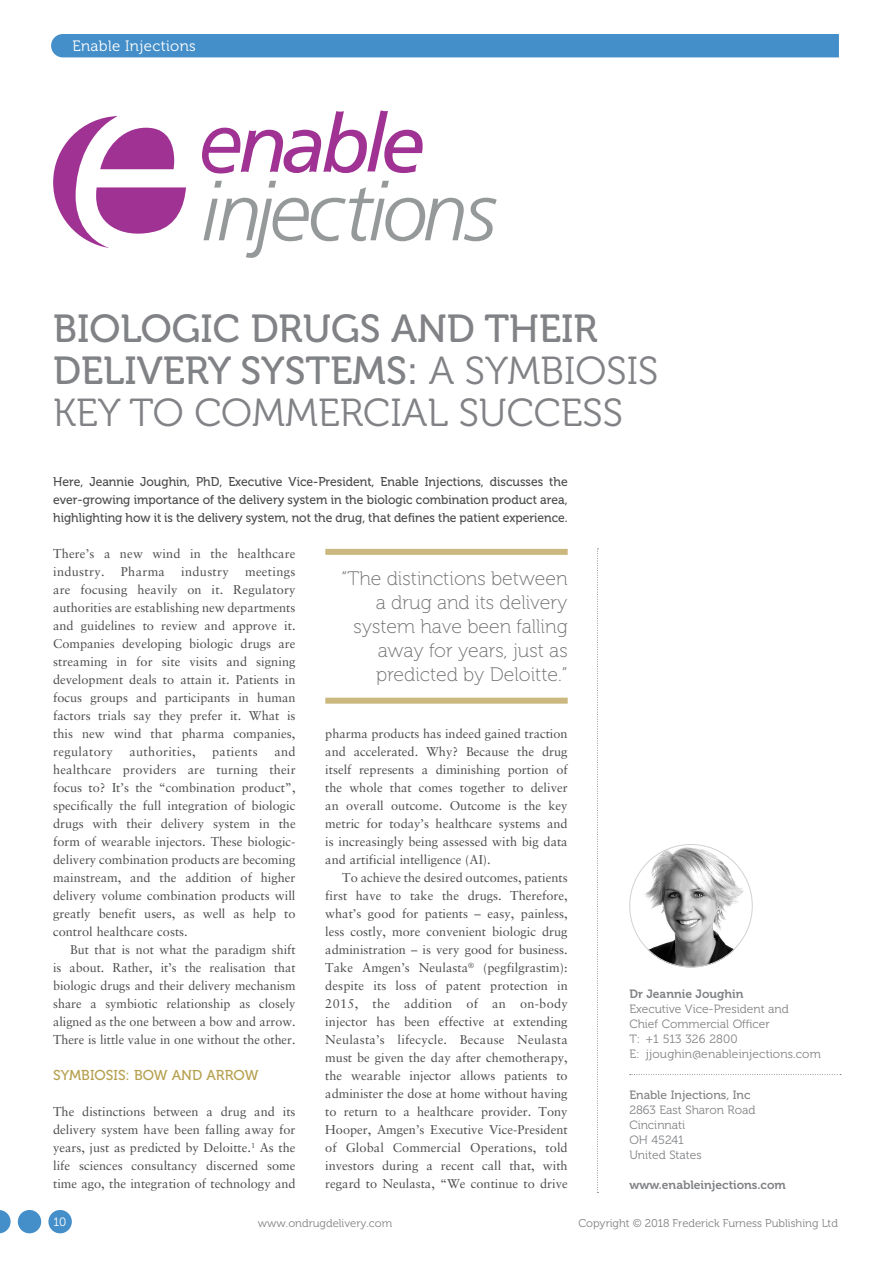
<style>
.page{position:relative;width:893px;height:1263px;background:#fff}
.page>*{position:absolute;margin:0;border:0;box-sizing:border-box;transform-origin:0 0}
.MF_Title{font:39px/42px "Museo 500";color:#808285}
.MF_pullquote{font:19.5px/24px "Museo 100";color:#6c6d70;text-align:right}
.t1{font:15px "Museo 300";letter-spacing:.025em;color:#fff}
.MF_Xhead{font:14.25px "Museo 500";color:#b6a04f}
.MF_body_no_indent{font:12.75px/18px "Sabon LT Std";color:#4b4c4d;text-align:justify}
.MF_body{font:12.75px/18px "Sabon LT Std";color:#4b4c4d;text-align:justify}
.MF_standfirst{font:12.75px/18px "Museo 500";color:#4b4c4d;text-align:justify;scale:.95 1}
.MF_body_no_indent-2{font:12.75px "Sabon LT Std";letter-spacing:.025em;color:#4b4c4d}
.MF_author_box_body_U{font:12px/15px "Museo 300";color:#808285}
.MF_author_box_body_B{font:12px/15px "Museo 500";color:#808285}
.MF_author_box_body_B-2{font:12px "Museo 300";color:#808285}
.MF_author_box_body_B-3{font:12px "Museo 700";color:#808285}
.t2{font:12px "Museo 300";color:#fff}
.t3{font:11.25px "Museo 300";color:#808285}
.s1{font-family:"Museo 300"}
.s2{font-family:"Museo 700"}
</style>
<div class="page">
<div style="left:51px;top:34px;width:788px;height:23px;background:#448fc9"></div>
<svg style="left:597px;top:549px;width:1px;height:644px"></svg>
<div style="left:325px;top:549px;width:243px;height:6px;background:#cab87e"></div>
<div style="left:325px;top:698px;width:243px;height:6px;background:#cab87e"></div>
<svg style="left:630px;top:1074px;width:211px;height:1px"></svg>
<img style="left:633px;top:844px;width:115px;height:123px">
<svg style="left:203px;top:181px;width:294px;height:77px"></svg>
<svg style="left:53px;top:116px;width:133px;height:132px"></svg>
<svg style="left:202px;top:111px;width:221px;height:62px"></svg>
<div style="left:48px;top:1210px;width:24px;height:23px;background:#448fc9;border-radius:50%"></div>
<div style="left:18px;top:1210px;width:23px;height:23px;background:#448fc9;border-radius:50%"></div>
<svg style="left:0;top:1210px;width:11px;height:23px"></svg>
<p class="t1" style="left:72px;top:37px;width:125px">Enable Injections</p>
<p class="MF_Title" style="left:53px;top:308px;width:607px">BIOLOGIC DRUGS AND THEIR<br>DELIVERY SYSTEMS: <span class="s1">A SYMBIOSIS<br>KEY TO COMMERCIAL SUCCESS</span></p>
<p class="MF_standfirst" style="left:53px;top:473px;width:543px">Here, Jeannie Joughin, PhD, Executive Vice-President, Enable Injections, discusses the ever-growing importance of the delivery system in the biologic combination product area, highlighting how it is the delivery system, not the drug, that defines the patient experience.</p>
<p class="MF_body_no_indent" style="left:53px;top:544px;width:244px">There’s a new wind in the healthcare industry.</p>
<p class="MF_body_no_indent" style="left:121px;top:562px;width:46px">Pharma</p>
<p class="MF_body_no_indent-2" style="left:181px;top:564px;width:49px">industry</p>
<p class="MF_body_no_indent" style="left:53px;top:562px;width:244px;text-indent:192px">meetings are focusing heavily on it. Regulatory authorities are establishing new departments and guidelines to review and approve it.<br>Companies developing biologic drugs are streaming in for site visits and signing development deals to attain it. Patients in focus groups and participants in human factors trials say they prefer it. What is this new wind that pharma companies, regulatory</p>
<p class="MF_body_no_indent" style="left:53px;top:742px;width:244px;text-indent:221px">and healthcare providers are turning their focus to? It’s the “combination product”, specifically the full integration of biologic drugs with their delivery system in the form of wearable injectors. These biologic&shy;delivery combination products are becoming mainstream, and the addition of higher delivery volume combination products will greatly benefit users, as well as help to control healthcare costs.</p>
<p class="MF_body" style="left:53px;top:940px;width:244px;text-indent:17px">But that is not what the paradigm shift is about. Rather, it’s the realisation that biologic drugs and their delivery mechanism share a symbiotic relationship as closely aligned as the one between a bow and arrow.<br>There is little value in one without the other.</p>
<p class="MF_Xhead" style="left:53px;top:1067px;width:207px">SYMBIOSIS: BOW AND ARROW</p>
<p class="MF_body_no_indent" style="left:53px;top:1102px;width:244px">The distinctions between a drug and its delivery system have been falling away for years, just as predicted by Deloitte.<sup>1</sup> As the life sciences consultancy discerned some time ago, the integration of technology and</p>
<p class="MF_body_no_indent-2" style="left:129px;top:744px;width:68px">authorities,</p>
<p class="MF_body_no_indent-2" style="left:212px;top:744px;width:47px">patients</p>
<p class="MF_pullquote" style="left:341px;top:566px;width:228px">“The distinctions between a drug and its delivery system have been falling away for years, just as predicted by Deloitte.”</p>
<p class="MF_body_no_indent" style="left:325px;top:724px;width:244px">pharma products has indeed gained traction and accelerated. Why? Because the drug itself represents a diminishing portion of the whole that comes together to deliver an overall outcome. Outcome is the key metric for today’s healthcare systems and is increasingly being assessed with big data and artificial intelligence (AI).</p>
<p class="MF_body" style="left:325px;top:868px;width:244px;text-indent:17px">To achieve the desired outcomes, patients first have to take the drugs. Therefore, what’s good for patients – easy, painless, less costly, more convenient biologic drug administration – is very good for business.<br>Take Amgen’s Neulasta<sup>®</sup> (pegfilgrastim): despite its loss of patent protection in 2015, the addition of an on-body injector has been effective at extending Neulasta’s lifecycle. Because Neulasta must be given the day after chemotherapy, the wearable injector allows patients to administer the dose at home without having to return to a healthcare provider. Tony Hooper, Amgen’s Executive Vice-President of Global Commercial Operations, told investors during a recent call that, with regard to Neulasta, “We continue to drive</p>
<p class="MF_author_box_body_U" style="left:629px;top:987px;width:193px"><span class="s2">Dr Jeannie Joughin<br></span>Executive Vice-President and<br>Chief Commercial Officer<br>T: +1 513 326 2800<br>E: jjoughin@enableinjections.com</p>
<p class="MF_author_box_body_B" style="left:629px;top:1087px;width:128px">Enable Injections, Inc<br><span class="s1">2863 East Sharon Road</span></p>
<p class="MF_author_box_body_B-2" style="left:629px;top:1118px;width:57px">Cincinnati</p>
<p class="MF_author_box_body_B-2" style="left:629px;top:1133px;width:56px">OH 45241</p>
<p class="MF_author_box_body_B-2" style="left:629px;top:1148px;width:74px">United States</p>
<p class="MF_author_box_body_B-3" style="left:629px;top:1178px;width:158px">www.enableinjections.com</p>
<p class="t2" style="left:54px;top:1215px;width:14px">10</p>
<p class="t3" style="left:258px;top:1217px;width:136px">www.ondrugdelivery.com</p>
<p class="t3" style="left:578px;top:1217px;width:261px">Copyright © 2018 Frederick Furness Publishing Ltd</p>
</div>
